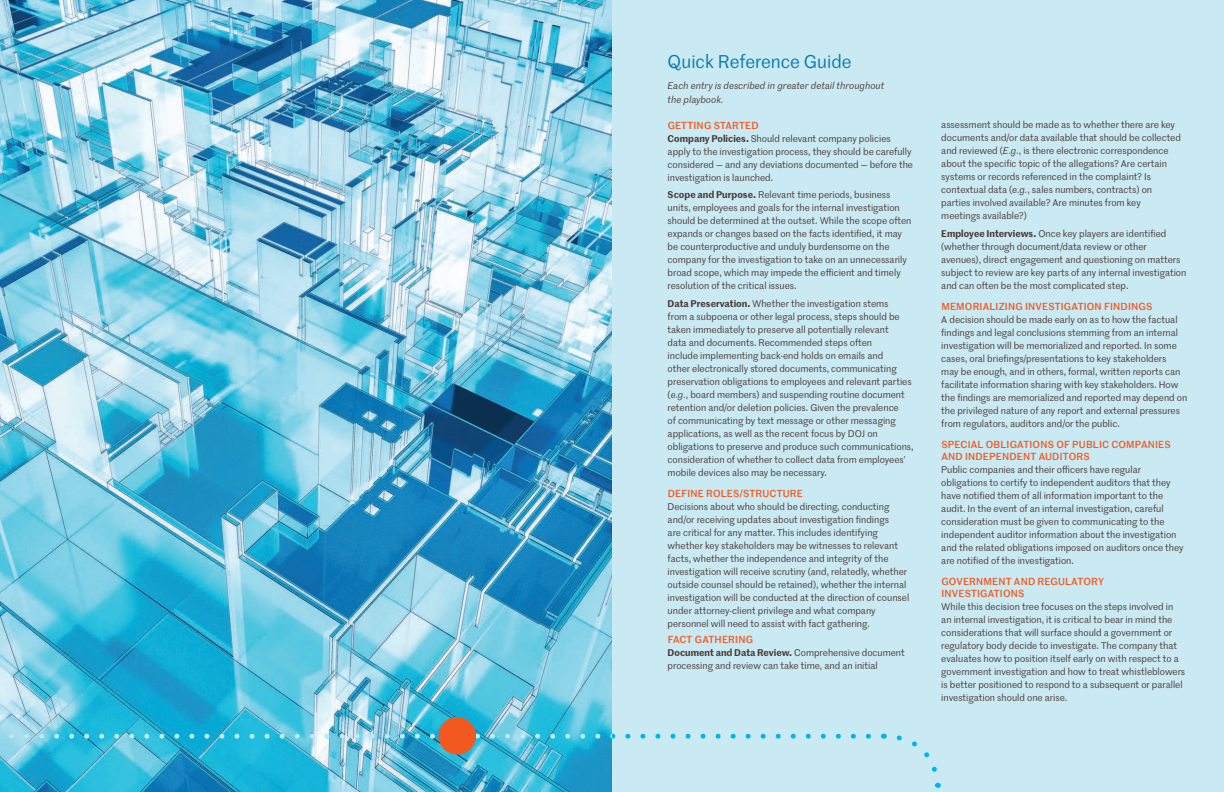
<style>
.page{position:relative;width:1224px;height:792px;background:#fff}
.page>*{position:absolute;margin:0;border:0;box-sizing:border-box;transform-origin:0 0}
.Heading_1_copy{font:18px "Marr Sans";color:#077bad}
.Heading_2__space{font:500 10px/12px "Marr Sans";letter-spacing:.02em;color:#f15921}
.Heading_2{font:500 10px "Marr Sans";letter-spacing:.02em;color:#f15921}
.Body_Copy{font:9.5px/13px "Marr Sans";color:#4a3934}
.Heading_1{font:italic 9.5px/14px "Marr Sans";color:#4a3934}
.s1{font-weight:600}
.s2{font-style:italic}
</style>
<div class="page">
<div style="left:612px;top:0;width:612px;height:792px;background:#c9e9f3"></div>
<img style="left:0;top:0;width:612px;height:792px">
<svg style="left:935px;top:783px;width:5px;height:5px"></svg>
<svg style="left:883px;top:733px;width:54px;height:39px"></svg>
<svg style="left:0;top:734px;width:868px;height:5px"></svg>
<div style="left:438px;top:717px;width:38px;height:38px;background:#f15921;border-radius:50%"></div>
<p class="Heading_1_copy" style="left:668px;top:49px;width:185px">Quick Reference Guide</p>
<p class="Heading_1" style="left:668px;top:79px;width:218px">Each entry is described in greater detail throughout the playbook.</p>
<p class="Heading_2" style="left:668px;top:118px;width:92px">GETTING STARTED</p>
<p class="Body_Copy" style="left:668px;top:131px;width:247px"><span class="s1">Company Policies.</span> Should relevant company policies apply to the investigation process, they should be carefully considered — and any deviations documented — before the investigation is launched.</p>
<p class="Body_Copy" style="left:668px;top:188px;width:245px"><span class="s1">Scope and Purpose.</span> Relevant time periods, business units, employees and goals for the internal investigation should be determined at the outset. While the scope often expands or changes based on the facts identified, it may be counterproductive and unduly burdensome on the company for the investigation to take on an unnecessarily broad scope, which may impede the efficient and timely resolution of the critical issues.</p>
<p class="Body_Copy" style="left:668px;top:296px;width:248px"><span class="s1">Data Preservation.</span> Whether the investigation stems<br>from a subpoena or other legal process, steps should be taken immediately to preserve all potentially relevant<br>data and documents. Recommended steps often<br>include implementing back-end holds on emails and<br>other electronically stored documents, communicating preservation obligations to employees and relevant parties (<span class="s2">e.g.</span>, board members) and suspending routine document retention and/or deletion policies. Given the prevalence<br>of communicating by text message or other messaging applications, as well as the recent focus by DOJ on obligations to preserve and produce such communications, consideration of whether to collect data from employees’ mobile devices also may be necessary.</p>
<p class="Heading_2__space" style="left:668px;top:487px;width:137px">DEFINE ROLES/STRUCTURE</p>
<p class="Body_Copy" style="left:668px;top:499px;width:243px">Decisions about who should be directing, conducting and/or receiving updates about investigation findings<br>are critical for any matter. This includes identifying whether key stakeholders may be witnesses to relevant facts, whether the independence and integrity of the investigation will receive scrutiny (and, relatedly, whether outside counsel should be retained), whether the internal investigation will be conducted at the direction of counsel under attorney-client privilege and what company personnel will need to assist with fact gathering.</p>
<p class="Heading_2" style="left:668px;top:632px;width:87px">FACT GATHERING</p>
<p class="Body_Copy" style="left:668px;top:646px;width:239px"><span class="s1">Document and Data Review.</span> Comprehensive document processing and review can take time, and an initial</p>
<p class="Body_Copy" style="left:941px;top:118px;width:241px">assessment should be made as to whether there are key documents and/or data available that should be collected and reviewed (<span class="s2">E.g.</span>, is there electronic correspondence about the specific topic of the allegations? Are certain systems or records referenced in the complaint? Is contextual data (<span class="s2">e.g.</span>, sales numbers, contracts) on parties involved available? Are minutes from key meetings available?)</p>
<p class="Body_Copy" style="left:941px;top:226px;width:247px"><span class="s1">Employee Interviews.</span> Once key players are identified (whether through document/data review or other avenues), direct engagement and questioning on matters subject to review are key parts of any internal investigation and can often be the most complicated step.</p>
<p class="Heading_2__space" style="left:941px;top:300px;width:213px">MEMORIALIZING INVESTIGATION FINDINGS</p>
<p class="Body_Copy" style="left:941px;top:313px;width:248px">A decision should be made early on as to how the factual findings and legal conclusions stemming from an internal investigation will be memorialized and reported. In some cases, oral briefings/presentations to key stakeholders<br>may be enough, and in others, formal, written reports can facilitate information sharing with key stakeholders. How the findings are memorialized and reported may depend on the privileged nature of any report and external pressures from regulators, auditors and/or the public.</p>
<p class="Heading_2__space" style="left:941px;top:438px;width:231px">SPECIAL OBLIGATIONS OF PUBLIC COMPANIES<br>AND INDEPENDENT AUDITORS</p>
<p class="Body_Copy" style="left:941px;top:463px;width:244px">Public companies and their officers have regular obligations to certify to independent auditors that they have notified them of all information important to the audit. In the event of an internal investigation, careful consideration must be given to communicating to the independent auditor information about the investigation and the related obligations imposed on auditors once they are notified of the investigation.</p>
<p class="Heading_2__space" style="left:941px;top:575px;width:164px">GOVERNMENT AND REGULATORY<br>INVESTIGATIONS</p>
<p class="Body_Copy" style="left:941px;top:600px;width:245px">While this decision tree focuses on the steps involved in an internal investigation, it is critical to bear in mind the considerations that will surface should a government or regulatory body decide to investigate. The company that evaluates how to position itself early on with respect to a government investigation and how to treat whistleblowers is better positioned to respond to a subsequent or parallel investigation should one arise.</p>
</div>
